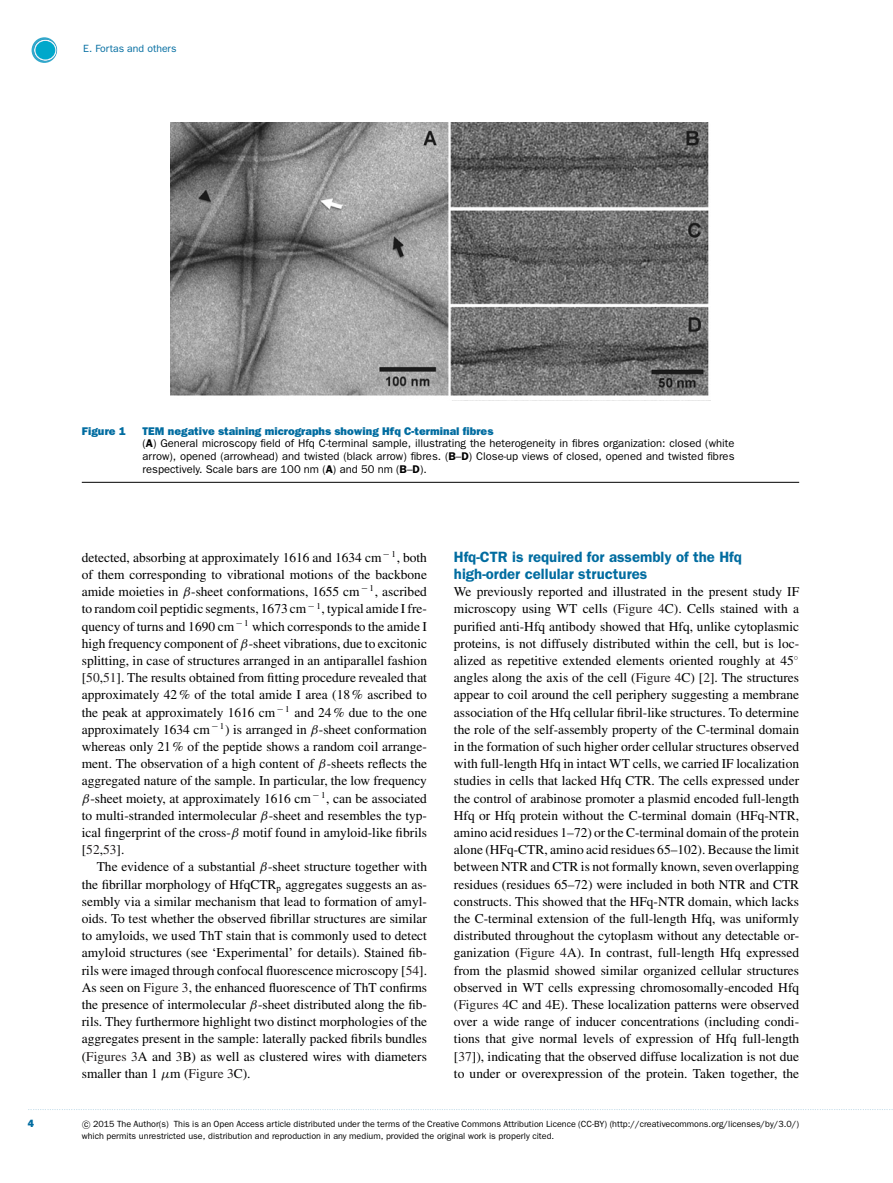
<style>
.page{position:relative;width:893px;height:1183px;background:#fff}
.page>*{position:absolute;margin:0;border:0;box-sizing:border-box;transform-origin:0 0}
.t1{font:600 15px/17.2px "Franklin Gothic";color:#006ca0}
.t2{font:13.5px/17.2px "Times";color:#000;text-align:justify}
.t3{font:11.25px/12.8px "Franklin Gothic";color:#000}
.t4{font:800 11.25px "Franklin Gothic";color:#006ca0}
.t5{font:10.5px "Franklin Gothic";color:#006ca0}
.t6{font:800 10.5px "Franklin Gothic";color:#006ca0}
.t7{font:9px/12px "Franklin Gothic";color:#000}
.s1{font-weight:800;color:#006ca0}
.s2{font-weight:600}
.s3{font-family:"RMTMI"}
.s4{color:#231f20}
.s5{font-family:"CMSY10"}
</style>
<div class="page">
<svg style="left:32px;top:37px;width:25px;height:26px"></svg>
<svg style="left:34px;top:39px;width:23px;height:22px"></svg>
<div style="left:35px;top:41px;width:20px;height:18px;background:#00a8cb;border-radius:50%"></div>
<img style="left:170px;top:122px;width:539px;height:274px">
<hr style="left:82px;top:482px;width:717px;height:1px;background:#000">
<p class="t5" style="left:83px;top:45px;width:95px">E. Fortas and others</p>
<p class="t4" style="left:82px;top:427px;width:46px">Figure 1</p>
<p class="t3" style="left:143px;top:425px;width:593px"><span class="s1">TEM negative staining micrographs showing Hfq C-terminal fibres<br></span>(<span class="s2">A</span>) General microscopy field of Hfq C-terminal sample, illustrating the heterogeneity in fibres organization: closed (white arrow), opened (arrowhead) and twisted (black arrow) fibres. (<span class="s2">B</span>–<span class="s2">D</span>) Close-up views of closed, opened and twisted fibres respectively. Scale bars are 100 nm (<span class="s2">A</span>) and 50 nm (<span class="s2">B</span>–<span class="s2">D</span>).</p>
<p class="t2" style="left:82px;top:550px;width:347px">detected, absorbing at approximately 1616 and 1634 cm <sup>−</sup> <sup>1</sup>, both of them corresponding to vibrational motions of the backbone amide moieties in <span class="s3">β</span>-sheet conformations, 1655 cm <sup>−</sup> <sup>1</sup>, ascribed to random coil peptidic segments, 1673 cm <sup>−</sup> <sup>1</sup>, typical amide I fre&shy;quency of turns and 1690 cm <sup>−</sup> <sup>1</sup> which corresponds to the amide I high frequency component of <span class="s3">β</span>-sheet vibrations, due to excitonic splitting, in case of structures arranged in an antiparallel fashion [<span class="s4">50</span>,<span class="s4">51</span>]. The results obtained from fitting procedure revealed that approximately 42 % of the total amide I area (18 % ascribed to the peak at approximately 1616 cm <sup>−</sup> <sup>1</sup> and 24 % due to the one approximately 1634 cm <sup>−</sup> <sup>1</sup>) is arranged in <span class="s3">β</span>-sheet conformation whereas only 21 % of the peptide shows a random coil arrange&shy;ment. The observation of a high content of <span class="s3">β</span>-sheets reflects the aggregated nature of the sample. In particular, the low frequency <span class="s3">β</span>-sheet moiety, at approximately 1616 cm <sup>−</sup> <sup>1</sup>, can be associated to multi-stranded intermolecular <span class="s3">β</span>-sheet and resembles the typ&shy;ical fingerprint of the cross-<span class="s3">β</span> motif found in amyloid-like fibrils [<span class="s4">52</span>,<span class="s4">53</span>].</p>
<p class="t2" style="left:82px;top:859px;width:347px;text-indent:15px">The evidence of a substantial <span class="s3">β</span>-sheet structure together with the fibrillar morphology of HfqCTR<sub>p</sub> aggregates suggests an as&shy;sembly via a similar mechanism that lead to formation of amyl&shy;oids. To test whether the observed fibrillar structures are similar to amyloids, we used ThT stain that is commonly used to detect amyloid structures (see ‘Experimental’ for details). Stained fib&shy;rils were imaged through confocal fluorescence microscopy [<span class="s4">54</span>].<br>As seen on <span class="s4">Figure 3</span>, the enhanced fluorescence of ThT confirms the presence of intermolecular <span class="s3">β</span>-sheet distributed along the fib&shy;rils. They furthermore highlight two distinct morphologies of the aggregates present in the sample: laterally packed fibrils bundles (<span class="s4">Figures 3</span>A and <span class="s4">3</span>B) as well as clustered wires with diameters smaller than 1 <span class="s3">μ</span>m (<span class="s4">Figure 3</span>C).</p>
<p class="t1" style="left:454px;top:549px;width:289px">Hfq-CTR is required for assembly of the Hfq high-order cellular structures</p>
<p class="t2" style="left:454px;top:584px;width:347px">We previously reported and illustrated in the present study IF microscopy using WT cells (<span class="s4">Figure 4</span>C). Cells stained with a purified anti-Hfq antibody showed that Hfq, unlike cytoplasmic proteins, is not diffusely distributed within the cell, but is loc&shy;alized as repetitive extended elements oriented roughly at 45<sup>◦ </sup>angles along the axis of the cell (<span class="s4">Figure 4</span>C) [<span class="s4">2</span>]. The structures appear to coil around the cell periphery suggesting a membrane association of the Hfq cellular fibril-like structures. To determine the role of the self-assembly property of the C-terminal domain in the formation of such higher order cellular structures observed with full-length Hfq in intact WT cells, we carried IF localization studies in cells that lacked Hfq CTR. The cells expressed under the control of arabinose promoter a plasmid encoded full-length Hfq or Hfq protein without the C-terminal domain (HFq-NTR, amino acid residues 1–72) or the C-terminal domain of the protein alone (HFq-CTR, amino acid residues 65–102). Because the limit between NTR and CTR is not formally known, seven overlapping residues (residues 65–72) were included in both NTR and CTR constructs. This showed that the HFq-NTR domain, which lacks the C-terminal extension of the full-length Hfq, was uniformly distributed throughout the cytoplasm without any detectable or&shy;ganization (<span class="s4">Figure 4</span>A). In contrast, full-length Hfq expressed from the plasmid showed similar organized cellular structures observed in WT cells expressing chromosomally-encoded Hfq (<span class="s4">Figures 4</span>C and <span class="s4">4</span>E). These localization patterns were observed over a wide range of inducer concentrations (including condi&shy;tions that give normal levels of expression of Hfq full-length [<span class="s4">37</span>]), indicating that the observed diffuse localization is not due to under or overexpression of the protein. Taken together, the</p>
<p class="t6" style="left:28px;top:1119px;width:8px">4</p>
<p class="t7" style="left:82px;top:1118px;width:719px"><span class="s5">-</span>c 2015 The Author(s) This is an Open Access article distributed under the terms of the Creative Commons Attribution Licence (CC-BY) (http://creativecommons.org/licenses/by/3.0/) which permits unrestricted use, distribution and reproduction in any medium, provided the original work is properly cited.</p>
</div>
